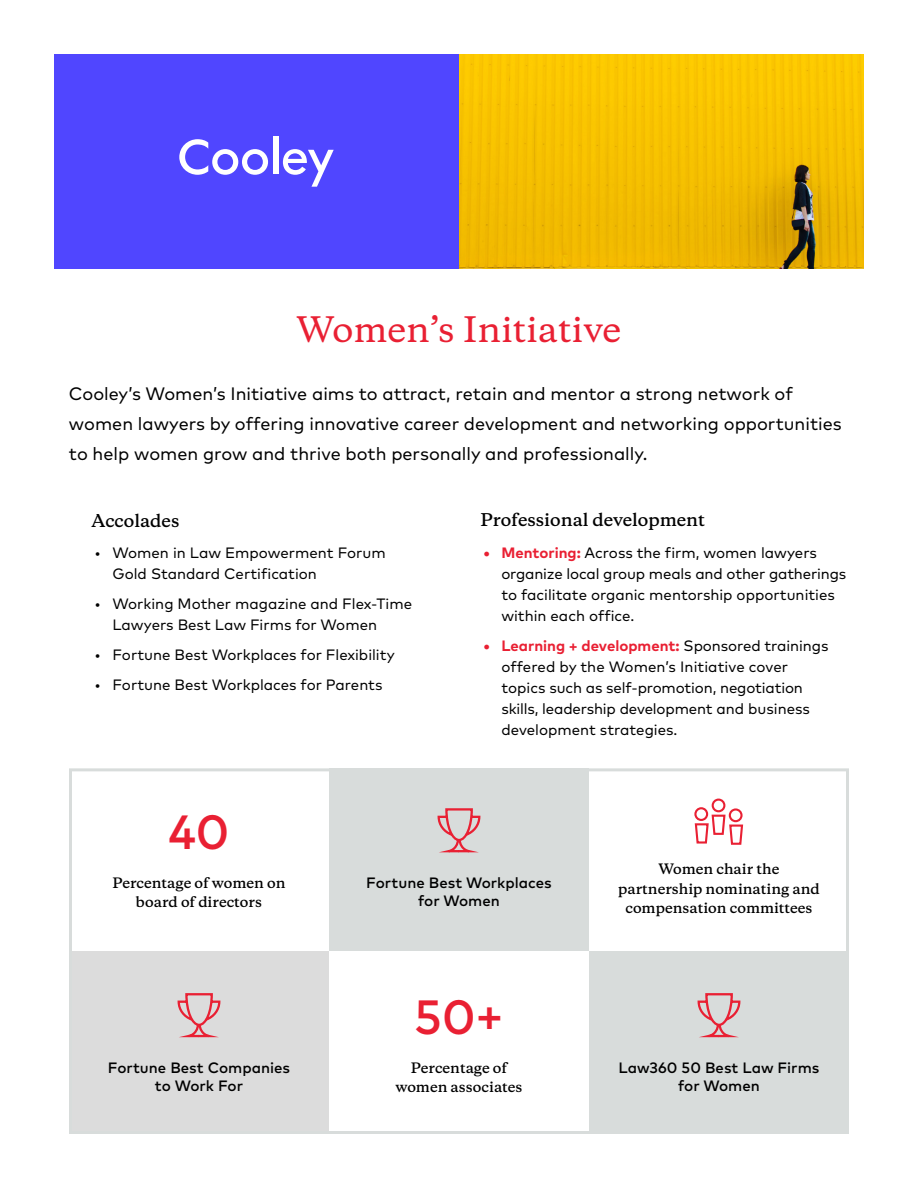
<style>
.page{position:relative;width:918px;height:1188px;background:#fff}
.page>*{position:absolute;margin:0;border:0;box-sizing:border-box;transform-origin:0 0}
.t1{font:500 48px "Mark OT";color:#e92033}
.t2{font:500 33px "Copernicus";color:#e92033}
.t3{font:18px/30px "Mark OT";color:#000}
.t4{font:600 16.5px "Copernicus";color:#000}
.t5{font:15px/21px "Mark OT";color:#000}
.t6{font:500 15px/18px "Mark OT";color:#000;text-align:center}
.t7{font:600 13.5px/19.5px "Copernicus";color:#000;text-align:center}
.s1{font-weight:700;color:#e92033}
</style>
<div class="page">
<img style="left:459px;top:54px;width:405px;height:215px">
<div style="left:54px;top:54px;width:405px;height:215px;background:#5046ff"></div>
<div style="left:273px;top:136px;width:5px;height:38px;background:#fff"></div>
<svg style="left:283px;top:149px;width:51px;height:38px"></svg>
<svg style="left:179px;top:139px;width:89px;height:36px"></svg>
<div style="left:589px;top:951px;width:260px;height:183px;background:#d8dcdb"></div>
<div style="left:329px;top:768px;width:260px;height:183px;background:#d8dcdb"></div>
<div style="left:69px;top:951px;width:260px;height:183px;background:#dcdcdc"></div>
<svg style="left:437px;top:808px;width:44px;height:45px"></svg>
<svg style="left:177px;top:993px;width:44px;height:45px"></svg>
<svg style="left:697px;top:993px;width:44px;height:45px"></svg>
<svg style="left:694px;top:798px;width:50px;height:47px"></svg>
<div style="left:69px;top:768px;width:780px;height:366px;border:3px solid #d8dcdb"></div>
<h2 class="t2" style="left:297px;top:301px;width:326px">Women’s Initiative</h2>
<p class="t3" style="left:69px;top:379px;width:774px">Cooley’s Women’s Initiative aims to attract, retain and mentor a strong network of women lawyers by offering innovative career development and networking opportunities to help women grow and thrive both personally and professionally.</p>
<p class="t4" style="left:92px;top:510px;width:89px">Accolades</p>
<p class="t5" style="left:113px;top:542px;width:275px;text-indent:-18px">• Women in Law Empowerment Forum<br>Gold Standard Certification</p>
<p class="t5" style="left:113px;top:593px;width:301px;text-indent:-18px">• Working Mother magazine and Flex-Time<br>Lawyers Best Law Firms for Women</p>
<p class="t5" style="left:95px;top:644px;width:302px">• Fortune Best Workplaces for Flexibility</p>
<p class="t5" style="left:95px;top:674px;width:290px">• Fortune Best Workplaces for Parents</p>
<h1 class="t1" style="left:168px;top:802px;width:63px">40</h1>
<p class="t4" style="left:480px;top:509px;width:226px">Professional development</p>
<p class="t5" style="left:501px;top:542px;width:346px;text-indent:-18px"><span class="s1">• Mentoring:</span> Across the firm, women lawyers organize local group meals and other gatherings to facilitate organic mentorship opportunities within each office.</p>
<p class="t5" style="left:501px;top:635px;width:329px;text-indent:-18px"><span class="s1">• Learning + development:</span> Sponsored trainings offered by the Women’s Initiative cover topics such as self-promotion, negotiation skills, leadership development and business development strategies.</p>
<p class="t7" style="left:113px;top:873px;width:174px">Percentage of women on board of directors</p>
<p class="t6" style="left:108px;top:1059px;width:184px">Fortune Best Companies to Work For</p>
<p class="t6" style="left:366px;top:874px;width:187px">Fortune Best Workplaces for Women</p>
<h1 class="t1" style="left:414px;top:986px;width:91px">50+</h1>
<p class="t7" style="left:395px;top:1058px;width:129px">Percentage of women associates</p>
<p class="t7" style="left:618px;top:860px;width:203px">Women chair the partnership nominating and compensation committees</p>
<p class="t6" style="left:619px;top:1059px;width:202px">Law360 50 Best Law Firms for Women</p>
</div>
